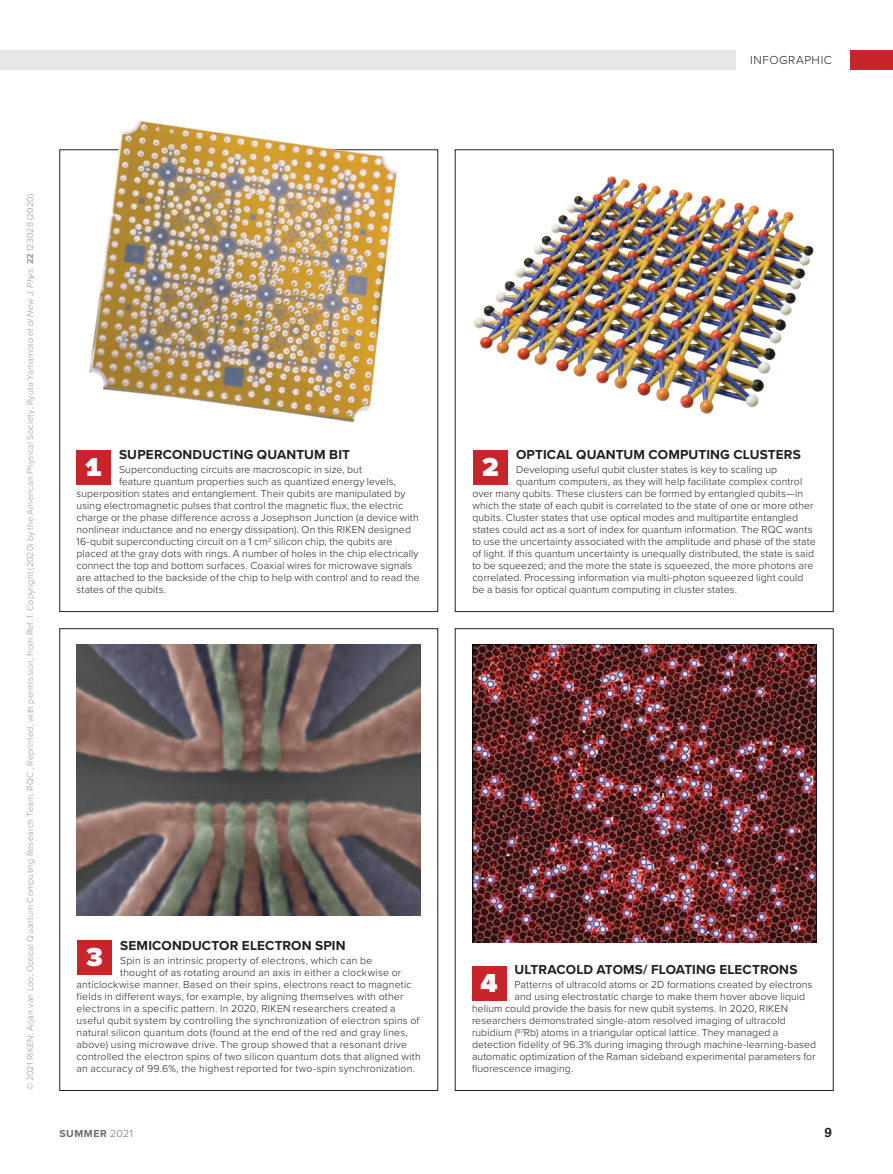
<style>
.page{position:relative;width:893px;height:1174px;background:#fff}
.page>*{position:absolute;margin:0;border:0;box-sizing:border-box;transform-origin:0 0}
.t1{font:900 27px "Proxima Nova";color:#fff}
.t2{font:700 13.5px "Proxima Nova";letter-spacing:.015em;color:#231f20}
.t3{font:700 13.5px "Amasis MT Pro";color:#231f20}
.t4{font:300 12px "Proxima Nova";letter-spacing:.045em;color:#231f20}
.t5{font:300 10.5px "Proxima Nova";letter-spacing:.01em;color:#231f20}
.t6{font:700 10.5px "Proxima Nova";letter-spacing:.05em;color:#6c6d70}
.t7{font:300 9px "Proxima Nova";letter-spacing:.015em;color:#939598}
.s1{font-style:italic}
.s2{font-weight:700}
.s3{font-weight:300}
</style>
<div class="page">
<div style="left:850px;top:51px;width:43px;height:19px;background:#c8242b"></div>
<div style="left:0;top:51px;width:735px;height:19px;background:#e6e7e9"></div>
<img style="left:77px;top:645px;width:344px;height:270px">
<img style="left:472px;top:645px;width:344px;height:297px">
<img style="left:32px;top:50px;width:473px;height:481px">
<img style="left:461px;top:167px;width:353px;height:264px">
<div style="left:78px;top:940px;width:34px;height:34px;background:#c8242b"></div>
<div style="left:473px;top:450px;width:34px;height:34px;background:#c8242b"></div>
<div style="left:77px;top:450px;width:34px;height:34px;background:#c8242b"></div>
<div style="left:472px;top:966px;width:34px;height:34px;background:#c8242b"></div>
<p class="t4" style="left:750px;top:51px;width:83px">INFOGRAPHIC</p>
<p class="t7" style="left:23px;top:1090px;width:897px;rotate:-90deg">© 2021 RIKEN; Arjan van Loo; Optical Quantum Computing Research Team, RQC ; Reprinted, with permission, from Ref. 1. Copyright (2020) by the American Physical Society; Ryuta Yamamoto <span class="s1">et al New J. Phys.</span> <span class="s2">22</span> 123028 (2020)</p>
<p class="t2" style="left:119px;top:444px;width:232px">SUPERCONDUCTING QUANTUM BIT</p>
<p class="t5" style="left:119px;top:462px;width:244px">Superconducting circuits are macroscopic in size, but</p>
<p class="t5" style="left:119px;top:474px;width:278px">feature quantum properties such as quantized energy levels,</p>
<p class="t5" style="left:77px;top:486px;width:330px">superposition states and entanglement. Their qubits are manipulated by</p>
<p class="t5" style="left:77px;top:498px;width:328px">using electromagnetic pulses that control the magnetic flux, the electric</p>
<p class="t5" style="left:77px;top:510px;width:344px">charge or the phase difference across a Josephson Junction (a device with</p>
<p class="t5" style="left:77px;top:522px;width:336px">nonlinear inductance and no energy dissipation). On this RIKEN designed</p>
<p class="t5" style="left:77px;top:534px;width:317px">16-qubit superconducting circuit on a 1 cm<sup>2</sup> silicon chip, the qubits are</p>
<p class="t5" style="left:77px;top:546px;width:344px">placed at the gray dots with rings. A number of holes in the chip electrically</p>
<p class="t5" style="left:77px;top:558px;width:337px">connect the top and bottom surfaces. Coaxial wires for microwave signals</p>
<p class="t5" style="left:77px;top:570px;width:345px">are attached to the backside of the chip to help with control and to read the</p>
<p class="t5" style="left:77px;top:582px;width:91px">states of the qubits.</p>
<p class="t2" style="left:516px;top:445px;width:286px">OPTICAL QUANTUM COMPUTING CLUSTERS</p>
<p class="t5" style="left:516px;top:462px;width:263px">Developing useful qubit cluster states is key to scaling up</p>
<p class="t5" style="left:516px;top:474px;width:288px">quantum computers, as they will help facilitate complex control</p>
<p class="t5" style="left:472px;top:486px;width:332px">over many qubits. These clusters can be formed by entangled qubits—in</p>
<p class="t5" style="left:472px;top:498px;width:343px">which the state of each qubit is correlated to the state of one or more other</p>
<p class="t5" style="left:472px;top:510px;width:327px">qubits. Cluster states that use optical modes and multipartite entangled</p>
<p class="t5" style="left:472px;top:522px;width:342px">states could act as a sort of index for quantum information. The RQC wants</p>
<p class="t5" style="left:472px;top:534px;width:345px">to use the uncertainty associated with the amplitude and phase of the state</p>
<p class="t5" style="left:472px;top:546px;width:343px">of light. If this quantum uncertainty is unequally distributed, the state is said</p>
<p class="t5" style="left:472px;top:558px;width:342px">to be squeezed; and the more the state is squeezed, the more photons are</p>
<p class="t5" style="left:472px;top:570px;width:333px">correlated. Processing information via multi-photon squeezed light could</p>
<p class="t5" style="left:472px;top:582px;width:266px">be a basis for optical quantum computing in cluster states.</p>
<p class="t1" style="left:85px;top:447px;width:18px">1</p>
<p class="t1" style="left:482px;top:447px;width:18px">2</p>
<p class="t2" style="left:120px;top:935px;width:227px">SEMICONDUCTOR ELECTRON SPIN</p>
<p class="t5" style="left:120px;top:952px;width:254px">Spin is an intrinsic property of electrons, which can be</p>
<p class="t5" style="left:120px;top:964px;width:283px">thought of as rotating around an axis in either a clockwise or</p>
<p class="t5" style="left:77px;top:976px;width:337px">anticlockwise manner. Based on their spins, electrons react to magnetic</p>
<p class="t5" style="left:77px;top:988px;width:328px">fields in different ways, for example, by aligning themselves with other</p>
<p class="t5" style="left:77px;top:1000px;width:321px">electrons in a specific pattern. In 2020, RIKEN researchers created a</p>
<p class="t5" style="left:77px;top:1012px;width:344px">useful qubit system by controlling the synchronization of electron spins of</p>
<p class="t5" style="left:77px;top:1024px;width:333px">natural silicon quantum dots (found at the end of the red and gray lines,</p>
<p class="t5" style="left:77px;top:1036px;width:332px">above) using microwave drive. The group showed that a resonant drive</p>
<p class="t5" style="left:77px;top:1048px;width:346px">controlled the electron spins of two silicon quantum dots that aligned with</p>
<p class="t5" style="left:77px;top:1060px;width:340px">an accuracy of 99.6%, the highest reported for two-spin synchronization.</p>
<p class="t1" style="left:86px;top:937px;width:18px">3</p>
<p class="t2" style="left:514px;top:959px;width:284px">ULTRACOLD ATOMS/ FLOATING ELECTRONS</p>
<p class="t5" style="left:514px;top:977px;width:299px">Patterns of ultracold atoms or 2D formations created by electrons</p>
<p class="t5" style="left:514px;top:989px;width:292px">and using electrostatic charge to make them hover above liquid</p>
<p class="t5" style="left:472px;top:1001px;width:317px">helium could provide the basis for new qubit systems. In 2020, RIKEN</p>
<p class="t5" style="left:472px;top:1013px;width:315px">researchers demonstrated single-atom resolved imaging of ultracold</p>
<p class="t5" style="left:472px;top:1025px;width:308px">rubidium (<sup>87</sup>Rb) atoms in a triangular optical lattice. They managed a</p>
<p class="t5" style="left:472px;top:1037px;width:346px">detection fidelity of 96.3% during imaging through machine-learning-based</p>
<p class="t5" style="left:472px;top:1049px;width:345px">automatic optimization of the Raman sideband experimental parameters for</p>
<p class="t5" style="left:472px;top:1061px;width:103px">fluorescence imaging.</p>
<p class="t1" style="left:480px;top:963px;width:19px">4</p>
<p class="t6" style="left:60px;top:1125px;width:75px">SUMMER <span class="s3">2021</span></p>
<p class="t3" style="left:824px;top:1123px;width:9px">9</p>
</div>
